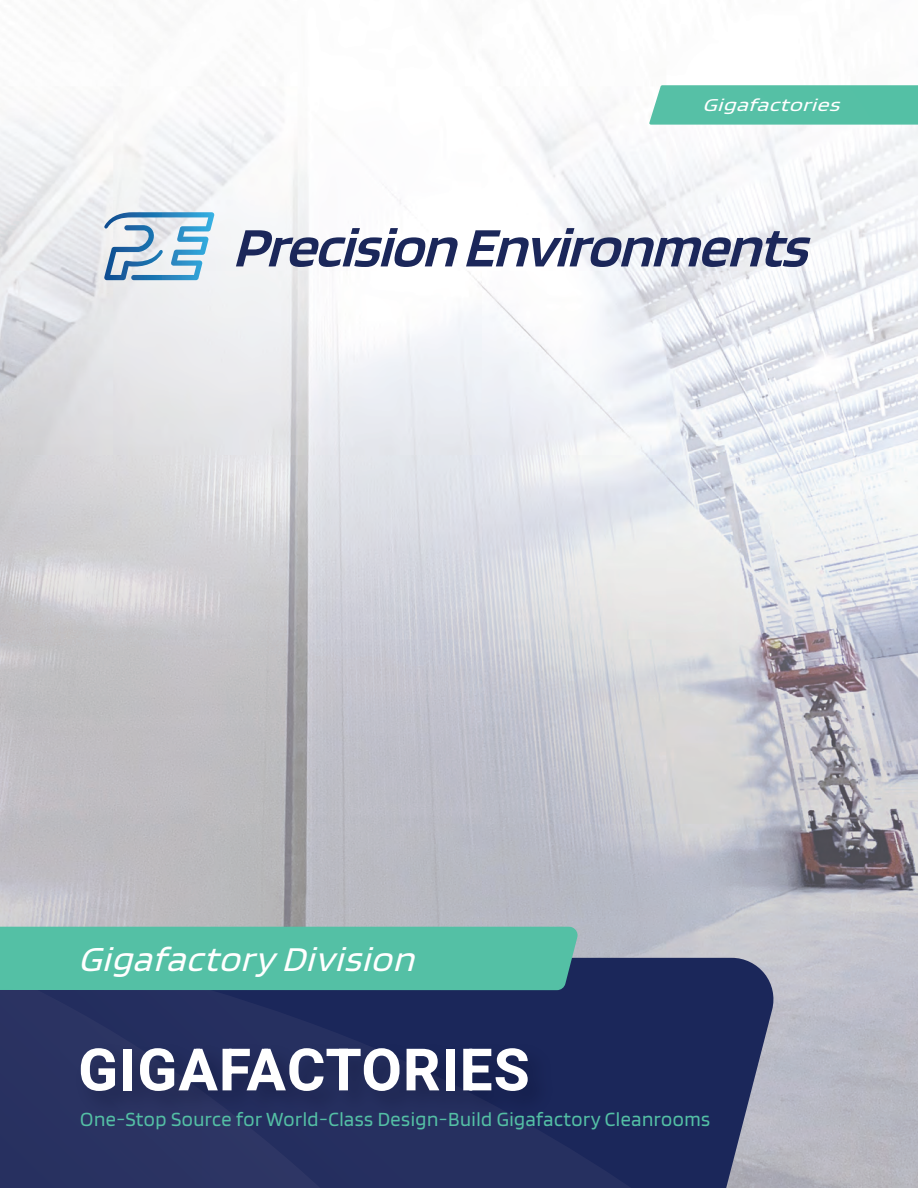
<style>
.page{position:relative;width:918px;height:1188px;background:#fff}
.page>*{position:absolute;margin:0;border:0;box-sizing:border-box;transform-origin:0 0}
.t1{font:58.5px "Heebo";letter-spacing:.02em;color:#fff}
.t2{font:italic 36.3px "Blinker";color:#fff;scale:1.06 1}
.t3{font:21px "Blinker";letter-spacing:.025em;color:#54c0a5}
.t4{font:italic 18.9px "Blinker";color:#fff;scale:1.25 1}
</style>
<div class="page">
<svg style="left:0;top:928px;width:918px;height:260px;background:#606788"></svg>
<svg style="left:0;top:928px;width:578px;height:211px;background:#3c7a83"></svg>
<img style="left:66px;top:1028px;width:497px;height:115px">
<img style="left:0;top:39px;width:918px;height:889px">
<svg style="left:236px;top:228px;width:222px;height:39px"></svg>
<svg style="left:466px;top:228px;width:345px;height:39px"></svg>
<svg style="left:104px;top:212px;width:110px;height:68px"></svg>
<p class="t4" style="left:703px;top:95px;width:116px">Gigafactories</p>
<h2 class="t2" style="left:78px;top:940px;width:328px">Gigafactory Division</h2>
<h1 class="t1" style="left:78px;top:1029px;width:453px">GIGAFACTORIES</h1>
<p class="t3" style="left:80px;top:1108px;width:631px">One-Stop Source for World-Class Design-Build Gigafactory Cleanrooms</p>
</div>
